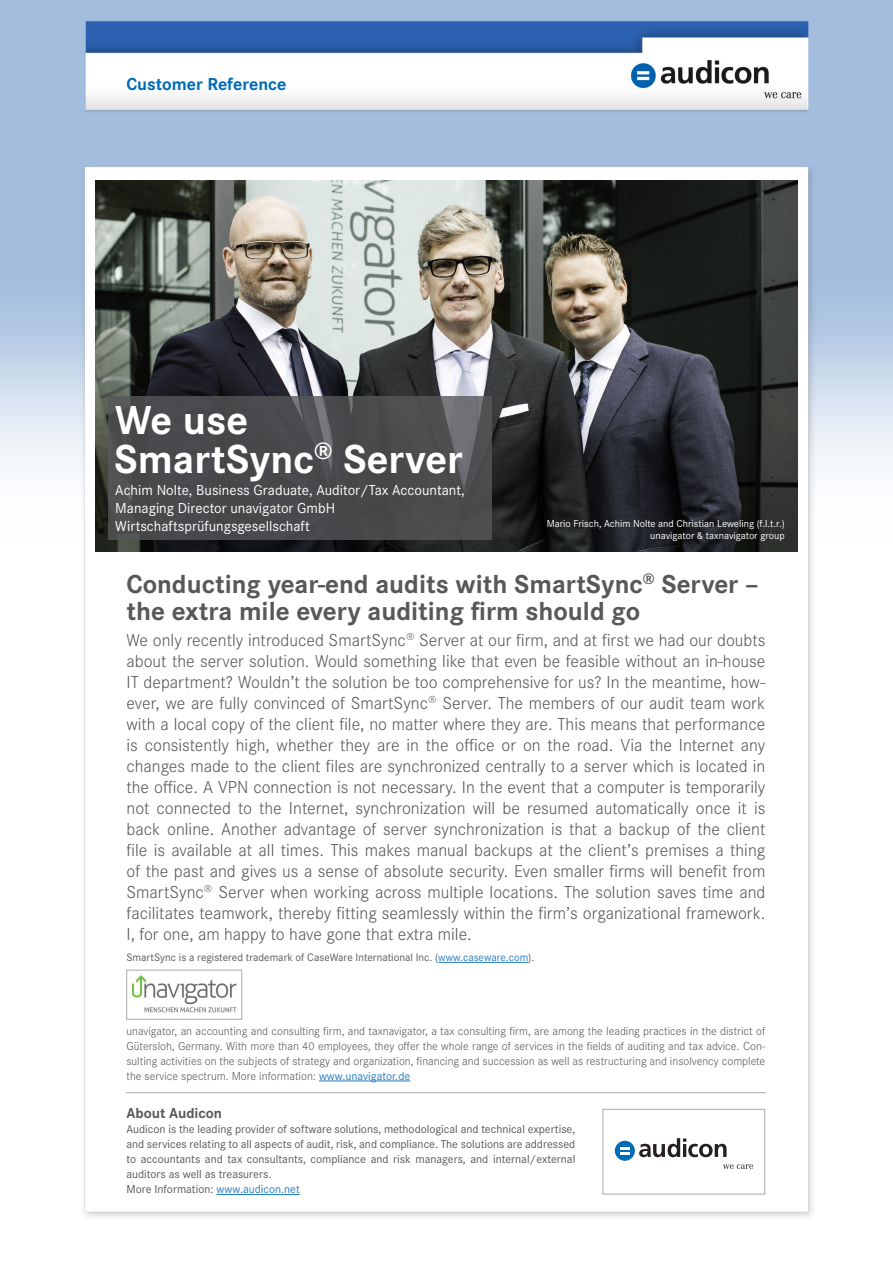
<style>
.page{position:relative;width:893px;height:1263px;background:#fff}
.page>*{position:absolute;margin:0;border:0;box-sizing:border-box;transform-origin:0 0}
.t1{font:700 42px "Corporate S";color:#fff}
.t2{font:700 27px/27px "Corporate S";color:#57585a}
.t3{font:300 18px/21px "Corporate S";color:#57585a;text-align:justify}
.t4{font:700 18px "Corporate S";color:#006bb6}
.t5{font:15px/18px "Corporate S";color:#fff}
.t6{font:700 15px "Corporate S";color:#57585a}
.t7{font:300 12px/15px "Corporate S";color:#57585a;text-align:justify}
.t8{font:12px/15px "Corporate S";color:#57585a;text-align:justify}
.t9{font:11.25px "Corporate S";color:#57585a}
.t10{font:10.5px "Corporate S";color:#fff}
.s1{color:#277dc1}
.s2{font-weight:400;color:#277dc1}
</style>
<div class="page">
<img style="left:0;top:0;width:893px;height:1217px">
<hr style="left:217px;top:1194px;width:83px;height:1px;background:#277dc1">
<img style="left:96px;top:180px;width:701px;height:371px">
<div style="left:603px;top:1109px;width:162px;height:85px;background:#fff"></div>
<svg style="left:723px;top:1164px;width:30px;height:5px"></svg>
<svg style="left:639px;top:1138px;width:87px;height:19px"></svg>
<div style="left:615px;top:1141px;width:20px;height:20px;background:#006bb6;border-radius:50%"></div>
<svg style="left:620px;top:1147px;width:10px;height:7px"></svg>
<div style="left:603px;top:1109px;width:162px;height:85px;border:1px solid #a8a9ad"></div>
<hr style="left:319px;top:1080px;width:91px;height:1px;background:#277dc1">
<div style="left:127px;top:970px;width:115px;height:49px;background:#fff"></div>
<img style="left:133px;top:976px;width:104px;height:37px">
<div style="left:126px;top:970px;width:116px;height:49px;border:1px solid #a8a9ad"></div>
<svg style="left:108px;top:396px;width:383px;height:143px;background:#4b4c4e"></svg>
<hr style="left:438px;top:962px;width:90px;height:1px;background:#277dc1">
<hr style="left:127px;top:1092px;width:639px;height:1px;background:#a8a9ad">
<p class="t4" style="left:126px;top:74px;width:161px">Customer Reference</p>
<p class="t1" style="left:115px;top:396px;width:134px">We use</p>
<p class="t1" style="left:114px;top:435px;width:350px">SmartSync<sup>®</sup> Server</p>
<p class="t5" style="left:115px;top:481px;width:351px">Achim Nolte, Business Graduate, Auditor/Tax Accountant,<br>Managing Director unavigator GmbH<br>Wirtschaftsprüfungsgesellschaft</p>
<p class="t10" style="left:547px;top:517px;width:240px">Mario Frisch, Achim Nolte and Christian Leweling (f.l.t.r.)</p>
<p class="t10" style="left:650px;top:530px;width:136px">unavigator &amp; taxnavigator group</p>
<p class="t2" style="left:126px;top:571px;width:634px">Conducting year-end audits with SmartSync<sup>®</sup> Server ‒ the extra mile every auditing firm should go</p>
<p class="t3" style="left:126px;top:630px;width:640px">We only recently introduced SmartSync<sup>®</sup> Server at our firm, and at first we had our doubts about the server solution. Would something like that even be feasible without an in-house IT department? Wouldn’t the solution be too comprehensive for us? In the meantime, how&shy;ever, we are fully convinced of SmartSync<sup>®</sup> Server. The members of our audit team work with a local copy of the client file, no matter where they are. This means that performance is consistently high, whether they are in the office or on the road. Via the Internet any changes made to the client files are synchronized centrally to a server which is located in the office. A VPN connection is not necessary. In the event that a computer is temporarily not connected to the Internet, synchronization will be resumed automatically once it is back online. Another advantage of server synchronization is that a backup of the client file is available at all times. This makes manual backups at the client’s premises a thing of the past and gives us a sense of absolute security. Even smaller firms will benefit from SmartSync<sup>®</sup> Server when working across multiple locations. The solution saves time and facilitates teamwork, thereby fitting seamlessly within the firm’s organizational framework.<br>I, for one, am happy to have gone that extra mile.</p>
<p class="t9" style="left:126px;top:951px;width:409px">SmartSync is a registered trademark of CaseWare International Inc. (<span class="s1">www.caseware.com</span>).</p>
<p class="t7" style="left:126px;top:1023px;width:640px">unavigator, an accounting and consulting firm, and taxnavigator, a tax consulting firm, are among the leading practices in the district of Gütersloh, Germany. With more than 40 employees, they offer the whole range of services in the fields of auditing and tax advice. Con&shy;sulting activities on the subjects of strategy and organization, financing and succession as well as restructuring and insolvency complete the service spectrum. More information: <span class="s2">www.unavigator.de</span></p>
<p class="t6" style="left:126px;top:1105px;width:97px">About Audicon</p>
<p class="t8" style="left:126px;top:1122px;width:450px">Audicon is the leading provider of software solutions, methodological and technical expertise, and services relating to all aspects of audit, risk, and compliance. The solutions are addressed to accountants and tax consultants, compliance and risk managers, and internal/external auditors as well as treasurers.</p>
<p class="t8" style="left:126px;top:1182px;width:175px">More Information: <span class="s1">www.audicon.net</span></p>
</div>
